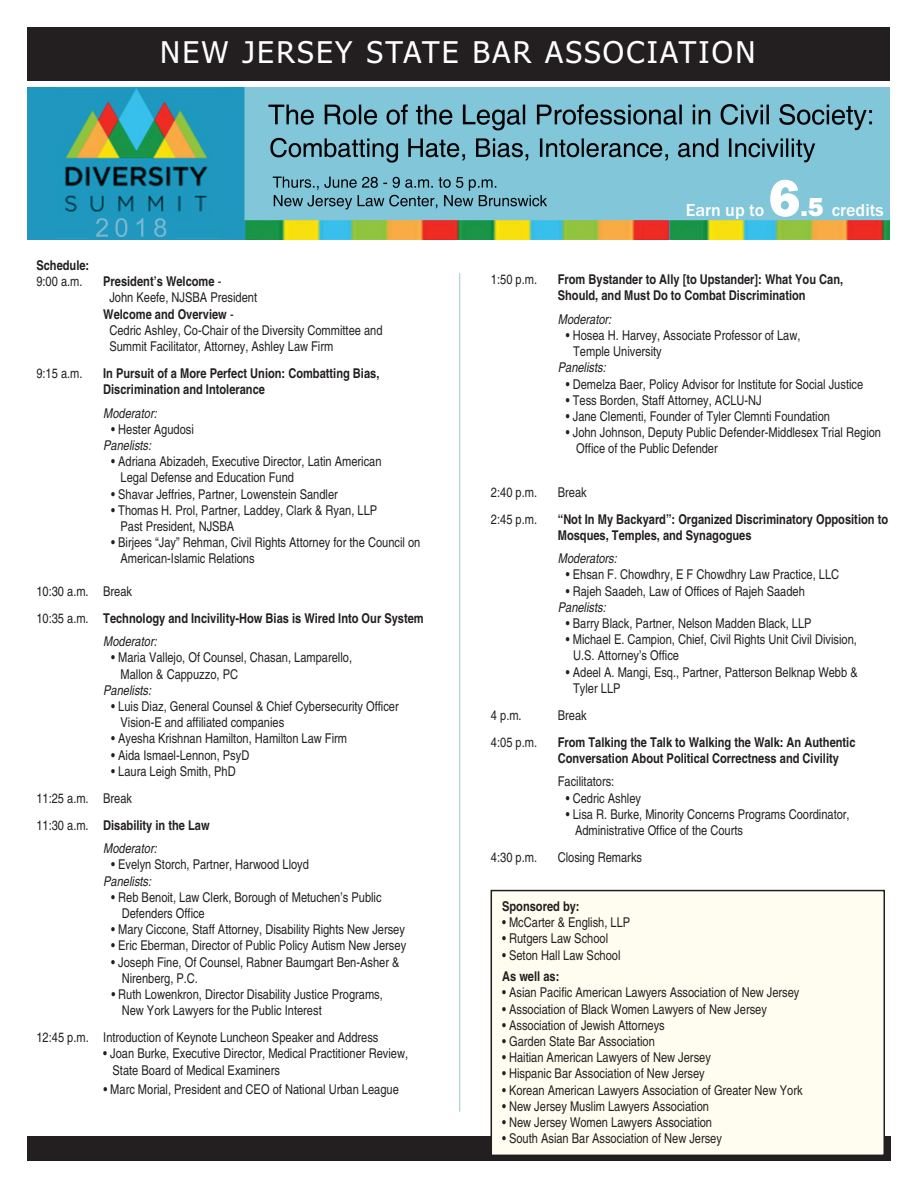
<style>
.page{position:relative;width:918px;height:1188px;background:#fff}
.page>*{position:absolute;margin:0;border:0;box-sizing:border-box;transform-origin:0 0}
.t1{font:30px "Tahoma";letter-spacing:.075em;color:#fff}
.t2{font:500 18px "Franklin Gothic";color:#fff}
.t3{font:condensed 13.5px/16.2px "Helvetica";color:#231f20}
.t4{font:700 condensed 13.5px/16.2px "Helvetica";color:#231f20}
.t5{font:italic condensed 13.5px "Helvetica";color:#231f20}
.s1{font-weight:400}
.s2{font-weight:700}
.s3{font-weight:800;font-size:54px}
.s4{font-weight:800;font-size:27px}
</style>
<div class="page">
<img style="left:27px;top:87px;width:863px;height:153px">
<div style="left:27px;top:27px;width:863px;height:53px;background:#231f20"></div>
<div style="left:27px;top:1136px;width:864px;height:25px;background:#231f20"></div>
<hr style="left:459px;top:273px;width:1px;height:839px;background:#9cc3db">
<div style="left:491px;top:891px;width:393px;height:264px;background:#fffdf0"></div>
<div style="left:491px;top:890px;width:394px;height:266px;border:2px solid #231f20"></div>
<h1 class="t1" style="left:160px;top:35px;width:597px">NEW JERSEY STATE BAR ASSOCIATION</h1>
<p class="t4" style="left:36px;top:257px;width:54px">Schedule:</p>
<p class="t3" style="left:36px;top:274px;width:48px">9:00 a.m.</p>
<p class="t4" style="left:103px;top:274px;width:120px">President’s Welcome <span class="s1">-</span></p>
<p class="t3" style="left:109px;top:290px;width:149px">John Keefe, NJSBA President</p>
<p class="t4" style="left:103px;top:306px;width:132px">Welcome and Overview <span class="s1">-</span></p>
<p class="t3" style="left:109px;top:322px;width:275px">Cedric Ashley, Co-Chair of the Diversity Committee and</p>
<p class="t3" style="left:109px;top:338px;width:225px">Summit Facilitator, Attorney, Ashley Law Firm</p>
<p class="t3" style="left:36px;top:365px;width:48px">9:15 a.m.</p>
<p class="t4" style="left:103px;top:365px;width:278px">In Pursuit of a More Perfect Union: Combatting Bias,<br>Discrimination and Intolerance</p>
<p class="t5" style="left:103px;top:405px;width:55px">Moderator:</p>
<p class="t3" style="left:111px;top:421px;width:84px">• Hester Agudosi</p>
<p class="t5" style="left:103px;top:438px;width:50px">Panelists:</p>
<p class="t3" style="left:121px;top:454px;width:263px;text-indent:-9px">• Adriana Abizadeh, Executive Director, Latin American<br>Legal Defense and Education Fund</p>
<p class="t3" style="left:111px;top:486px;width:228px">• Shavar Jeffries, Partner, Lowenstein Sandler</p>
<p class="t3" style="left:121px;top:502px;width:258px;text-indent:-9px">• Thomas H. Prol, Partner, Laddey, Clark &amp; Ryan, LLP<br>Past President, NJSBA</p>
<p class="t3" style="left:121px;top:535px;width:301px;text-indent:-9px">• Birjees “Jay” Rehman, Civil Rights Attorney for the Council on<br>American-Islamic Relations</p>
<p class="t4" style="left:36px;top:578px;width:389px;line-height:27px"><span class="s1">10:30 a.m. Break<br>10:35 a.m.</span> Technology and Incivility-How Bias is Wired Into Our System</p>
<p class="t5" style="left:103px;top:634px;width:55px">Moderator:</p>
<p class="t3" style="left:121px;top:650px;width:233px;text-indent:-9px">• Maria Vallejo, Of Counsel, Chasan, Lamparello,<br>Mallon &amp; Cappuzzo, PC</p>
<p class="t5" style="left:103px;top:682px;width:50px">Panelists:</p>
<p class="t3" style="left:121px;top:698px;width:280px;text-indent:-9px">• Luis Diaz, General Counsel &amp; Chief Cybersecurity Officer<br>Vision-E and affiliated companies</p>
<p class="t3" style="left:111px;top:731px;width:237px">• Ayesha Krishnan Hamilton, Hamilton Law Firm</p>
<p class="t3" style="left:111px;top:747px;width:140px">• Aida Ismael-Lennon, PsyD</p>
<p class="t3" style="left:36px;top:758px;width:201px;line-height:27px;text-indent:75px">• Laura Leigh Smith, PhD<br>11:25 a.m. Break<br>11:30 a.m. <span class="s2">Disability in the Law</span></p>
<p class="t5" style="left:103px;top:841px;width:55px">Moderator:</p>
<p class="t3" style="left:111px;top:857px;width:199px">• Evelyn Storch, Partner, Harwood Lloyd</p>
<p class="t5" style="left:103px;top:873px;width:50px">Panelists:</p>
<p class="t3" style="left:122px;top:889px;width:261px;text-indent:-10px">• Reb Benoit, Law Clerk, Borough of Metuchen’s Public<br>Defenders Office</p>
<p class="t3" style="left:111px;top:922px;width:295px">• Mary Ciccone, Staff Attorney, Disability Rights New Jersey</p>
<p class="t3" style="left:111px;top:938px;width:296px">• Eric Eberman, Director of Public Policy Autism New Jersey</p>
<p class="t3" style="left:122px;top:954px;width:279px;text-indent:-10px">• Joseph Fine, Of Counsel, Rabner Baumgart Ben-Asher &amp;<br>Nirenberg, P.C.</p>
<p class="t3" style="left:122px;top:986px;width:263px;text-indent:-10px">• Ruth Lowenkron, Director Disability Justice Programs,<br>New York Lawyers for the Public Interest</p>
<p class="t3" style="left:36px;top:1030px;width:343px">12:45 p.m. Introduction of Keynote Luncheon Speaker and Address</p>
<p class="t3" style="left:113px;top:1046px;width:297px;text-indent:-9px">• Joan Burke, Executive Director, Medical Practitioner Review,<br>State Board of Medical Examiners</p>
<p class="t3" style="left:103px;top:1082px;width:297px">• Marc Morial, President and CEO of National Urban League</p>
<h2 class="t2" style="left:686px;top:200px;width:200px">Earn up to <span class="s3">6</span><span class="s4">.5</span> credits</h2>
<p class="t3" style="left:491px;top:272px;width:48px">1:50 p.m.</p>
<p class="t4" style="left:558px;top:272px;width:287px">From Bystander to Ally [to Upstander]: What You Can,<br>Should, and Must Do to Combat Discrimination</p>
<p class="t5" style="left:558px;top:311px;width:55px">Moderator:</p>
<p class="t3" style="left:573px;top:327px;width:229px;text-indent:-7px">• Hosea H. Harvey, Associate Professor of Law,<br>Temple University</p>
<p class="t5" style="left:558px;top:360px;width:50px">Panelists:</p>
<p class="t3" style="left:566px;top:376px;width:299px">• Demelza Baer, Policy Advisor for Institute for Social Justice</p>
<p class="t3" style="left:566px;top:392px;width:197px">• Tess Borden, Staff Attorney, ACLU-NJ</p>
<p class="t3" style="left:566px;top:408px;width:266px">• Jane Clementi, Founder of Tyler Clemnti Foundation</p>
<p class="t3" style="left:576px;top:425px;width:306px;text-indent:-10px">• John Johnson, Deputy Public Defender-Middlesex Trial Region<br>Office of the Public Defender</p>
<p class="t3" style="left:491px;top:484px;width:48px">2:40 p.m.</p>
<p class="t3" style="left:558px;top:484px;width:30px">Break</p>
<p class="t3" style="left:491px;top:511px;width:48px">2:45 p.m.</p>
<p class="t4" style="left:558px;top:511px;width:332px">“Not In My Backyard”: Organized Discriminatory Opposition to<br>Mosques, Temples, and Synagogues</p>
<p class="t5" style="left:558px;top:551px;width:61px">Moderators:</p>
<p class="t3" style="left:566px;top:567px;width:275px">• Ehsan F. Chowdhry, E F Chowdhry Law Practice, LLC</p>
<p class="t3" style="left:566px;top:583px;width:240px">• Rajeh Saadeh, Law of Offices of Rajeh Saadeh</p>
<p class="t5" style="left:558px;top:599px;width:50px">Panelists:</p>
<p class="t3" style="left:566px;top:615px;width:247px">• Barry Black, Partner, Nelson Madden Black, LLP</p>
<p class="t3" style="left:573px;top:632px;width:285px;text-indent:-7px">• Michael E. Campion, Chief, Civil Rights Unit Civil Division,<br>U.S. Attorney’s Office</p>
<p class="t3" style="left:573px;top:664px;width:286px;text-indent:-7px">• Adeel A. Mangi, Esq., Partner, Patterson Belknap Webb &amp;<br>Tyler LLP</p>
<p class="t3" style="left:491px;top:707px;width:32px">4 p.m.</p>
<p class="t3" style="left:558px;top:707px;width:30px">Break</p>
<p class="t3" style="left:491px;top:734px;width:48px">4:05 p.m.</p>
<p class="t4" style="left:558px;top:734px;width:299px">From Talking the Talk to Walking the Walk: An Authentic<br>Conversation About Political Correctness and Civility</p>
<p class="t3" style="left:558px;top:774px;width:58px">Facilitators:</p>
<p class="t3" style="left:566px;top:790px;width:77px">• Cedric Ashley</p>
<p class="t3" style="left:575px;top:806px;width:276px;text-indent:-9px">• Lisa R. Burke, Minority Concerns Programs Coordinator,<br>Administrative Office of the Courts</p>
<p class="t3" style="left:491px;top:849px;width:48px">4:30 p.m.</p>
<p class="t3" style="left:558px;top:849px;width:86px">Closing Remarks</p>
<p class="t4" style="left:502px;top:898px;width:79px">Sponsored by:</p>
<p class="t3" style="left:502px;top:914px;width:130px">• McCarter &amp; English, LLP</p>
<p class="t3" style="left:502px;top:931px;width:108px">• Rutgers Law School</p>
<p class="t3" style="left:502px;top:947px;width:120px">• Seton Hall Law School</p>
<p class="t4" style="left:502px;top:968px;width:59px">As well as:</p>
<p class="t3" style="left:502px;top:985px;width:299px">• Asian Pacific American Lawyers Association of New Jersey</p>
<p class="t3" style="left:502px;top:1001px;width:266px">• Association of Black Women Lawyers of New Jersey</p>
<p class="t3" style="left:502px;top:1017px;width:164px">• Association of Jewish Attorneys</p>
<p class="t3" style="left:502px;top:1033px;width:154px">• Garden State Bar Association</p>
<p class="t3" style="left:502px;top:1049px;width:210px">• Haitian American Lawyers of New Jersey</p>
<p class="t3" style="left:502px;top:1066px;width:204px">• Hispanic Bar Association of New Jersey</p>
<p class="t3" style="left:502px;top:1082px;width:302px">• Korean American Lawyers Association of Greater New York</p>
<p class="t3" style="left:502px;top:1098px;width:208px">• New Jersey Muslim Lawyers Association</p>
<p class="t3" style="left:502px;top:1114px;width:211px">• New Jersey Women Lawyers Association</p>
<p class="t3" style="left:502px;top:1130px;width:221px">• South Asian Bar Association of New Jersey</p>
</div>
